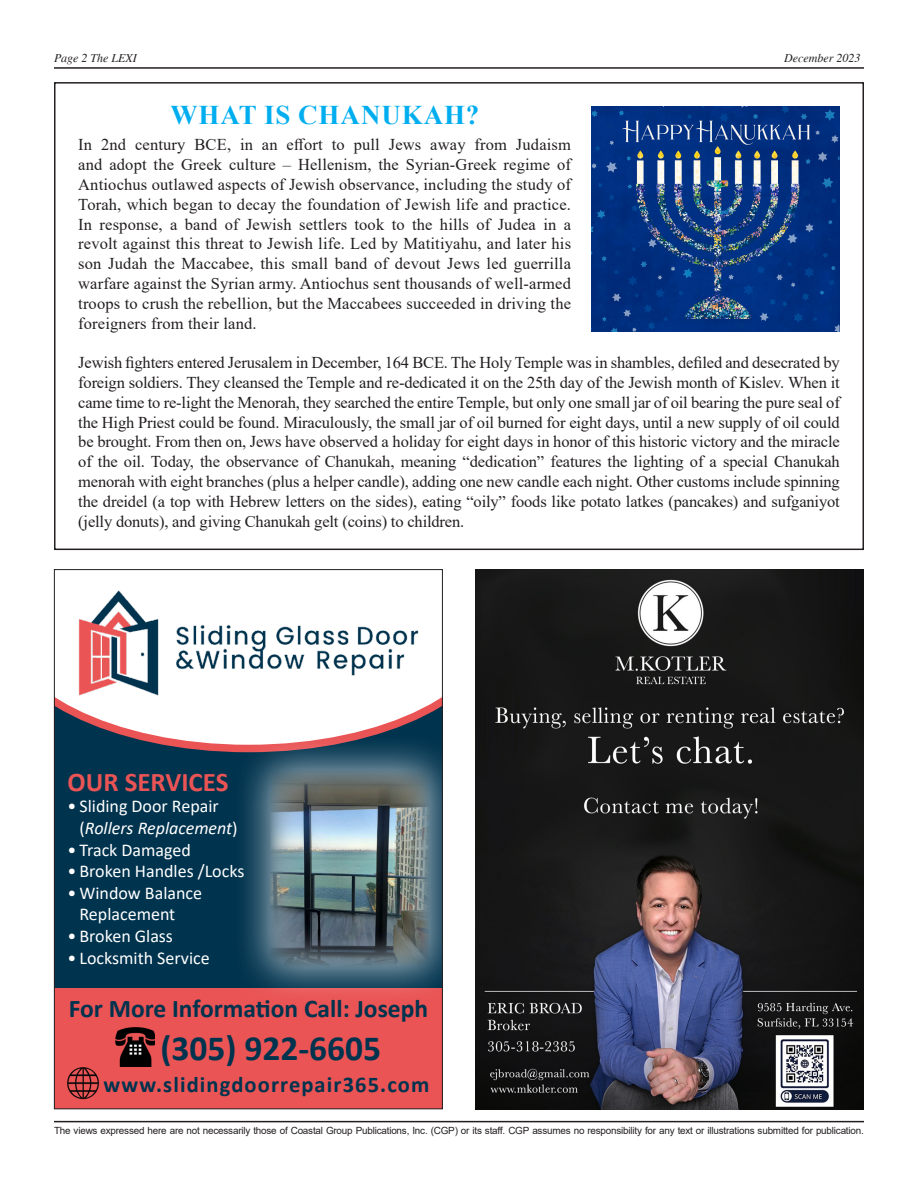
<style>
.page{position:relative;width:918px;height:1188px;background:#fff}
.page>*{position:absolute;margin:0;border:0;box-sizing:border-box;transform-origin:0 0}
.t1{font:700 35.4px "Calibri";color:#00334e}
.t2{font:700 27px "Times New Roman";letter-spacing:.035em;color:#00aeef}
.t3{font:700 27px "Calibri";color:#ea5455}
.t4{font:700 25.5px "Calibri";color:#00334e}
.t5{font:700 22.5px "Calibri";letter-spacing:.05em;color:#00334e}
.t6{font:18px/21.6px "Calibri";color:#fff}
.t7{font:16.5px/19.8px "Times New Roman";color:#231f20;text-align:justify}
.t8{font:italic 12px "Times";color:#231f20}
.t9{font:9.9px "Arial";letter-spacing:-.02em;color:#231f20}
.s1{font-style:italic}
</style>
<div class="page">
<hr style="left:54px;top:67px;width:810px;height:2px;background:#231f20">
<hr style="left:54px;top:1121px;width:810px;height:1px;background:#231f20">
<img style="left:475px;top:569px;width:389px;height:540px">
<div style="left:54px;top:570px;width:388px;height:539px;background:#00334e"></div>
<svg style="left:56px;top:571px;width:385px;height:181px;background:#d8d2d6"></svg>
<div style="left:54px;top:988px;width:388px;height:121px;background:#ea5455"></div>
<img style="left:74px;top:587px;width:349px;height:123px">
<div style="left:232px;top:732px;width:210px;height:273px;background:#fff;opacity:.75"></div>
<img style="left:270px;top:770px;width:159px;height:197px">
<img style="left:116px;top:1028px;width:39px;height:39px">
<img style="left:68px;top:1067px;width:31px;height:32px">
<img style="left:591px;top:106px;width:249px;height:225px">
<div style="left:54px;top:82px;width:810px;height:468px;border:2px solid #231f20"></div>
<p class="t8" style="left:54px;top:52px;width:84px">Page 2 The LEXI</p>
<p class="t8" style="left:784px;top:52px;width:78px">December 2023</p>
<p class="t2" style="left:170px;top:95px;width:310px">WHAT IS CHANUKAH?</p>
<p class="t7" style="left:78px;top:134px;width:494px">In 2nd century BCE, in an effort to pull Jews away from Judaism and adopt the Greek culture – Hellenism, the Syrian-Greek regime of Antiochus outlawed aspects of Jewish observance, including the study of Torah, which began to decay the foundation of Jewish life and practice.<br>In response, a band of Jewish settlers took to the hills of Judea in a revolt against this threat to Jewish life. Led by Matitiyahu, and later his son Judah the Maccabee, this small band of devout Jews led guerrilla warfare against the Syrian army. Antiochus sent thousands of well-armed troops to crush the rebellion, but the Maccabees succeeded in driving the foreigners from their land.</p>
<p class="t7" style="left:78px;top:352px;width:763px">Jewish fighters entered Jerusalem in December, 164 BCE. The Holy Temple was in shambles, defiled and desecrated by foreign soldiers. They cleansed the Temple and re-dedicated it on the 25th day of the Jewish month of Kislev. When it came time to re-light the Menorah, they searched the entire Temple, but only one small jar of oil bearing the pure seal of the High Priest could be found. Miraculously, the small jar of oil burned for eight days, until a new supply of oil could be brought. From then on, Jews have observed a holiday for eight days in honor of this historic victory and the miracle of the oil. Today, the observance of Chanukah, meaning “dedication” features the lighting of a special Chanukah menorah with eight branches (plus a helper candle), adding one new candle each night. Other customs include spinning the dreidel (a top with Hebrew letters on the sides), eating “oily” foods like potato latkes (pancakes) and sufganiyot (jelly donuts), and giving Chanukah gelt (coins) to children.</p>
<p class="t3" style="left:68px;top:763px;width:163px">OUR SERVICES</p>
<p class="t6" style="left:80px;top:795px;width:160px;text-indent:-12px">• Sliding Door Repair (<span class="s1">Rollers Replacement</span>)</p>
<p class="t6" style="left:68px;top:838px;width:125px">• Track Damaged</p>
<p class="t6" style="left:68px;top:860px;width:178px">• Broken Handles /Locks</p>
<p class="t6" style="left:80px;top:881px;width:124px;text-indent:-12px">• Window Balance<br>Replacement</p>
<p class="t6" style="left:68px;top:925px;width:107px">• Broken Glass</p>
<p class="t6" style="left:68px;top:946px;width:144px">• Locksmith Service</p>
<p class="t4" style="left:69px;top:991px;width:361px">For More Information Call: Joseph</p>
<p class="t1" style="left:160px;top:1024px;width:222px">(305) 922-6605</p>
<p class="t5" style="left:104px;top:1068px;width:327px">www.slidingdoorrepair365.com</p>
<p class="t9" style="left:54px;top:1124px;width:811px">The views expressed here are not necessarily those of Coastal Group Publications, Inc. (CGP) or its staff. CGP assumes no responsibility for any text or illustrations submitted for publication.</p>
</div>
